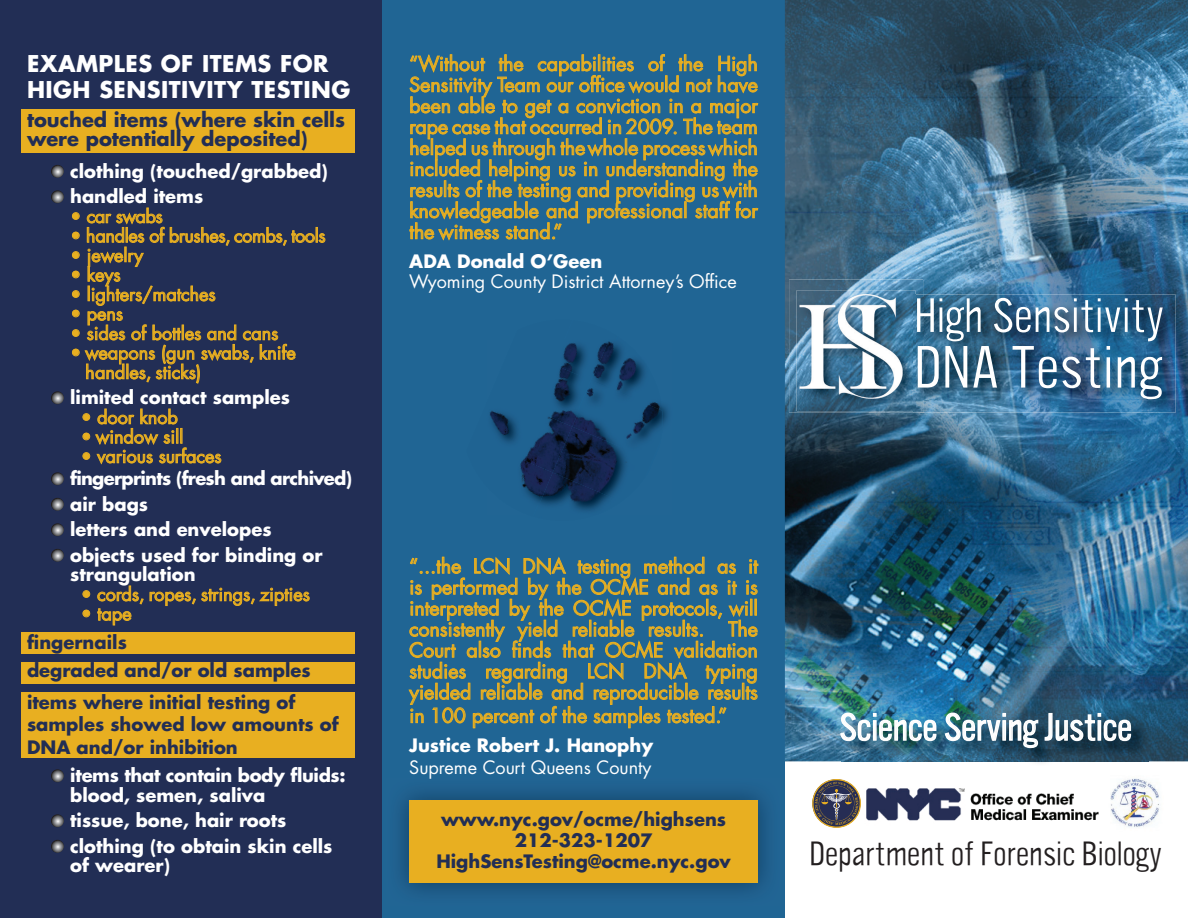
<style>
.page{position:relative;width:1188px;height:918px;background:#fff}
.page>*{position:absolute;margin:0;border:0;box-sizing:border-box;transform-origin:0 0}
.t1{font:300 66.45px "FINAN Alternate Gothic No 3";letter-spacing:.01em;color:#fff}
.t2{font:300 53.7px "FINAN Alternate Gothic No 3";color:#fff}
.t3{font:300 42px "FINAN Alternate Gothic No 3";color:#fff}
.t4{font:300 37.95px "FINAN Alternate Gothic No 3";color:#231f20}
.t5{font:700 22.5px/25.5px "Futura";letter-spacing:.02em;color:#fff}
.t6{font:19.5px/21px "Futura";color:#e8af21;text-align:justify}
.t7{font:700 19.5px/19.5px "Futura";color:#222e55}
.t8{font:700 18px/25.5px "Futura";color:#fff}
.t9{font:700 18px/22.5px "Futura";color:#222e55}
.t10{font:18px/19.5px "Futura";color:#e8af21}
.t11{font:18px "Futura";color:#fff}
.t12{font:700 18px/19.5px "Futura";letter-spacing:-.02em;color:#fff}
.t13{font:18px "Futura";letter-spacing:-.02em;color:#e8af21}
</style>
<div class="page">
<div style="left:382px;top:0;width:403px;height:918px;background:#206594"></div>
<div style="left:0;top:0;width:382px;height:918px;background:#222e55"></div>
<div style="left:22px;top:109px;width:333px;height:43px;background:#e8af21"></div>
<div style="left:22px;top:632px;width:333px;height:22px;background:#e8af21"></div>
<div style="left:22px;top:662px;width:333px;height:21px;background:#e8af21"></div>
<div style="left:22px;top:692px;width:333px;height:66px;background:#e8af21"></div>
<img style="left:785px;top:0;width:403px;height:761px">
<svg style="left:51px;top:165px;width:13px;height:13px"></svg>
<svg style="left:51px;top:190px;width:13px;height:13px"></svg>
<div style="left:72px;top:212px;width:8px;height:8px;border:1px solid #e8af21;border-radius:50%"></div>
<div style="left:72px;top:232px;width:8px;height:7px;border:1px solid #e8af21;border-radius:50%"></div>
<div style="left:72px;top:251px;width:8px;height:8px;border:1px solid #e8af21;border-radius:50%"></div>
<div style="left:72px;top:271px;width:8px;height:7px;border:1px solid #e8af21;border-radius:50%"></div>
<div style="left:72px;top:290px;width:8px;height:8px;border:1px solid #e8af21;border-radius:50%"></div>
<div style="left:72px;top:310px;width:8px;height:7px;border:1px solid #e8af21;border-radius:50%"></div>
<div style="left:72px;top:329px;width:8px;height:8px;border:1px solid #e8af21;border-radius:50%"></div>
<div style="left:72px;top:349px;width:8px;height:7px;border:1px solid #e8af21;border-radius:50%"></div>
<svg style="left:84px;top:207px;width:242px;height:177px"></svg>
<svg style="left:51px;top:391px;width:13px;height:13px"></svg>
<div style="left:83px;top:413px;width:7px;height:8px;border:1px solid #e8af21;border-radius:50%"></div>
<div style="left:83px;top:433px;width:7px;height:7px;border:1px solid #e8af21;border-radius:50%"></div>
<div style="left:83px;top:452px;width:7px;height:8px;border:1px solid #e8af21;border-radius:50%"></div>
<svg style="left:95px;top:408px;width:127px;height:57px"></svg>
<svg style="left:51px;top:472px;width:13px;height:13px"></svg>
<svg style="left:51px;top:498px;width:13px;height:13px"></svg>
<svg style="left:51px;top:523px;width:13px;height:13px"></svg>
<svg style="left:51px;top:549px;width:13px;height:13px"></svg>
<div style="left:83px;top:590px;width:7px;height:8px;border:1px solid #e8af21;border-radius:50%"></div>
<div style="left:83px;top:610px;width:7px;height:7px;border:1px solid #e8af21;border-radius:50%"></div>
<svg style="left:97px;top:585px;width:213px;height:41px"></svg>
<svg style="left:51px;top:769px;width:13px;height:13px"></svg>
<svg style="left:51px;top:814px;width:13px;height:13px"></svg>
<svg style="left:51px;top:840px;width:13px;height:13px"></svg>
<img style="left:842px;top:714px;width:307px;height:49px">
<img style="left:839px;top:712px;width:98px;height:30px">
<img style="left:944px;top:691px;width:188px;height:58px">
<img style="left:923px;top:294px;width:253px;height:119px">
<img style="left:923px;top:298px;width:240px;height:43px">
<img style="left:923px;top:346px;width:239px;height:53px">
<img style="left:789px;top:280px;width:134px;height:133px">
<img style="left:917px;top:298px;width:6px;height:43px">
<img style="left:918px;top:346px;width:5px;height:53px">
<img style="left:797px;top:290px;width:118px;height:121px">
<img style="left:913px;top:294px;width:2px;height:117px">
<img style="left:642px;top:405px;width:26px;height:20px">
<img style="left:567px;top:343px;width:15px;height:3px">
<img style="left:592px;top:341px;width:70px;height:70px">
<img style="left:554px;top:346px;width:38px;height:69px">
<img style="left:572px;top:415px;width:91px;height:18px">
<img style="left:489px;top:392px;width:83px;height:52px">
<img style="left:553px;top:427px;width:100px;height:55px">
<img style="left:520px;top:444px;width:33px;height:56px">
<img style="left:534px;top:472px;width:87px;height:39px">
<img style="left:400px;top:791px;width:367px;height:102px">
<div style="left:409px;top:801px;width:349px;height:82px;background:#e8af21"></div>
<svg style="left:409px;top:54px;width:350px;height:186px"></svg>
<svg style="left:409px;top:556px;width:350px;height:173px"></svg>
<img style="left:866px;top:788px;width:233px;height:33px">
<img style="left:1110px;top:778px;width:49px;height:49px">
<svg style="left:812px;top:779px;width:49px;height:49px"></svg>
<p class="t5" style="left:27px;top:50px;width:325px">EXAMPLES OF ITEMS FOR<br>HIGH SENSITIVITY TESTING</p>
<p class="t7" style="left:27px;top:109px;width:320px">touched items (where skin cells were potentially deposited)</p>
<p class="t8" style="left:70px;top:158px;width:259px">clothing (touched/grabbed) handled items</p>
<p class="t13" style="left:70px;top:204px;width:94px">• car swabs</p>
<p class="t13" style="left:70px;top:223px;width:257px">• handles of brushes, combs, tools</p>
<p class="t10" style="left:70px;top:245px;width:74px">• jewelry</p>
<p class="t10" style="left:70px;top:265px;width:52px">• keys</p>
<p class="t10" style="left:70px;top:284px;width:147px">• lighters/matches</p>
<p class="t10" style="left:70px;top:304px;width:54px">• pens</p>
<p class="t10" style="left:70px;top:323px;width:209px">• sides of bottles and cans</p>
<p class="t10" style="left:85px;top:343px;width:212px;text-indent:-15px">• weapons (gun swabs, knife handles, sticks)</p>
<p class="t8" style="left:70px;top:384px;width:221px">limited contact samples</p>
<p class="t10" style="left:81px;top:407px;width:98px">• door knob</p>
<p class="t10" style="left:81px;top:427px;width:104px">• window sill</p>
<p class="t10" style="left:81px;top:446px;width:142px">• various surfaces</p>
<p class="t8" style="left:70px;top:465px;width:283px">fingerprints (fresh and archived) air bags<br>letters and envelopes<br>objects used for binding or</p>
<p class="t8" style="left:70px;top:561px;width:127px">strangulation</p>
<p class="t10" style="left:81px;top:584px;width:230px">• cords, ropes, strings, zipties</p>
<p class="t10" style="left:81px;top:604px;width:52px">• tape</p>
<p class="t9" style="left:27px;top:627px;width:285px;line-height:28.5px">fingernails<br>degraded and/or old samples</p>
<p class="t9" style="left:27px;top:690px;width:313px">items where initial testing of samples showed low amounts of<br>DNA and/or inhibition</p>
<p class="t12" style="left:70px;top:765px;width:277px">items that contain body fluids: blood, semen, saliva</p>
<p class="t8" style="left:70px;top:807px;width:264px">tissue, bone, hair roots clothing (to obtain skin cells</p>
<p class="t8" style="left:70px;top:852px;width:101px">of wearer)</p>
<p class="t6" style="left:409px;top:53px;width:350px">“Without the capabilities of the High Sensitivity Team our office would not have been able to get a conviction in a major rape case that occurred in 2009. The team helped us through the whole process which included helping us in understanding the results of the testing and providing us with knowledgeable and professional staff for the witness stand.”</p>
<p class="t8" style="left:409px;top:248px;width:195px">ADA Donald O’Geen</p>
<p class="t11" style="left:409px;top:269px;width:329px">Wyoming County District Attorney’s Office</p>
<h2 class="t2" style="left:914px;top:287px;width:252px">High Sensitivity</h2>
<h1 class="t1" style="left:914px;top:332px;width:249px">DNA Testing</h1>
<p class="t6" style="left:409px;top:555px;width:350px">“...the LCN DNA testing method as it is performed by the OCME and as it is interpreted by the OCME protocols, will consistently yield reliable results. The Court also finds that OCME validation studies regarding LCN DNA typing yielded reliable and reproducible results</p>
<p class="t6" style="left:409px;top:705px;width:319px">in 100 percent of the samples tested.”</p>
<p class="t8" style="left:409px;top:732px;width:245px">Justice Robert J. Hanophy</p>
<p class="t11" style="left:409px;top:755px;width:244px">Supreme Court Queens County</p>
<p class="t9" style="left:436px;top:808px;width:296px;line-height:21.3px;text-align:center">www.nyc.gov/ocme/highsens<br>212-323-1207<br>HighSensTesting@ocme.nyc.gov</p>
<h3 class="t3" style="left:840px;top:705px;width:294px">Science Serving Justice</h3>
<h3 class="t4" style="left:810px;top:834px;width:354px">Department of Forensic Biology</h3>
</div>
